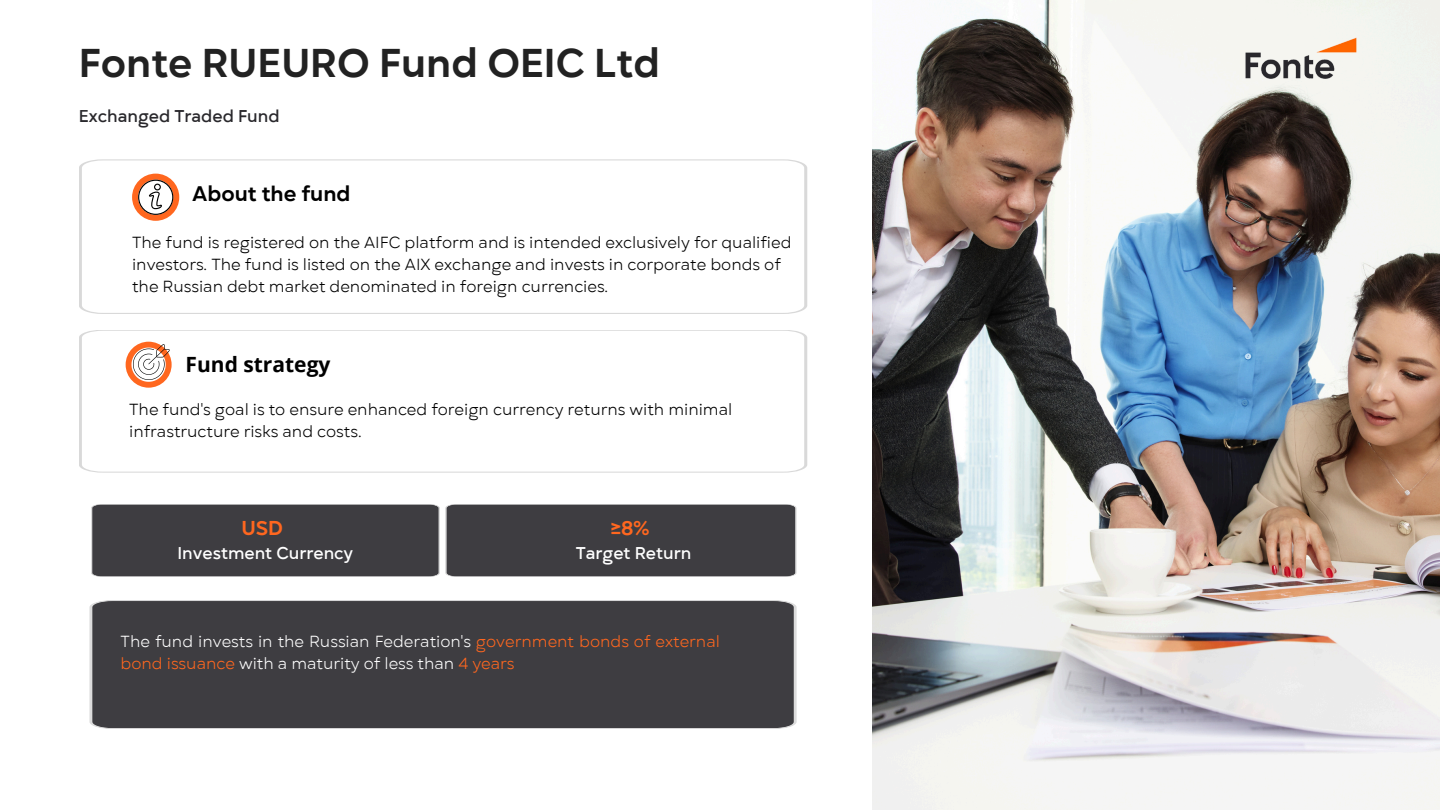
<style>
.page{position:relative;width:1440px;height:810px;background:#fff}
.page>*{position:absolute;margin:0;border:0;box-sizing:border-box;transform-origin:0 0}
.t1{font:700 40px "Gogh";color:#222}
.t2{font:700 21px "Gogh";color:#000}
.t3{font:700 21px "Open Sans";color:#000}
.t4{font:700 20px "Gogh";color:#ff671f}
.t5{font:500 17px "Gogh";color:#fff}
.t6{font:500 17px "Gogh";color:#29282c}
.t7{font:16px/21.8px "Gogh";color:#000}
.t8{font:16px/21.8px "Gogh";color:#fff}
.s1{color:#ff671f}
</style>
<div class="page">
<img style="left:872px;top:0;width:568px;height:810px">
<svg style="left:79px;top:159px;width:728px;height:155px"></svg>
<svg style="left:132px;top:174px;width:47px;height:47px"></svg>
<svg style="left:79px;top:330px;width:728px;height:143px"></svg>
<svg style="left:126px;top:342px;width:45px;height:45px"></svg>
<div style="left:91px;top:504px;width:706px;height:73px;background:#3e3d41"></div>
<div style="left:89px;top:600px;width:708px;height:129px;background:#3e3d41"></div>
<img style="left:1243px;top:35px;width:116px;height:46px">
<h3 class="t1" style="left:79px;top:49px;width:583px">Fonte RUEURO Fund OEIC Ltd</h3>
<p class="t6" style="left:79px;top:110px;width:202px">Exchanged Traded Fund</p>
<h1 class="t2" style="left:192px;top:186px;width:160px">About the fund</h1>
<p class="t7" style="left:132px;top:234px;width:661px">The fund is registered on the AIFC platform and is intended exclusively for qualified investors. The fund is listed on the AIX exchange and invests in corporate bonds of the Russian debt market denominated in foreign currencies.</p>
<p class="t3" style="left:186px;top:349px;width:146px">Fund strategy</p>
<p class="t7" style="left:129px;top:401px;width:605px">The fund's goal is to ensure enhanced foreign currency returns with minimal infrastructure risks and costs.</p>
<p class="t4" style="left:241px;top:521px;width:43px">USD</p>
<p class="t4" style="left:611px;top:521px;width:40px">≥8%</p>
<p class="t5" style="left:178px;top:548px;width:177px">Investment Currency</p>
<h4 class="t5" style="left:576px;top:548px;width:117px">Target Return</h4>
<p class="t8" style="left:121px;top:633px;width:601px">The fund invests in the Russian Federation's <span class="s1">government bonds of external bond issuance</span> with a maturity of less than <span class="s1">4 years</span></p>
</div>
